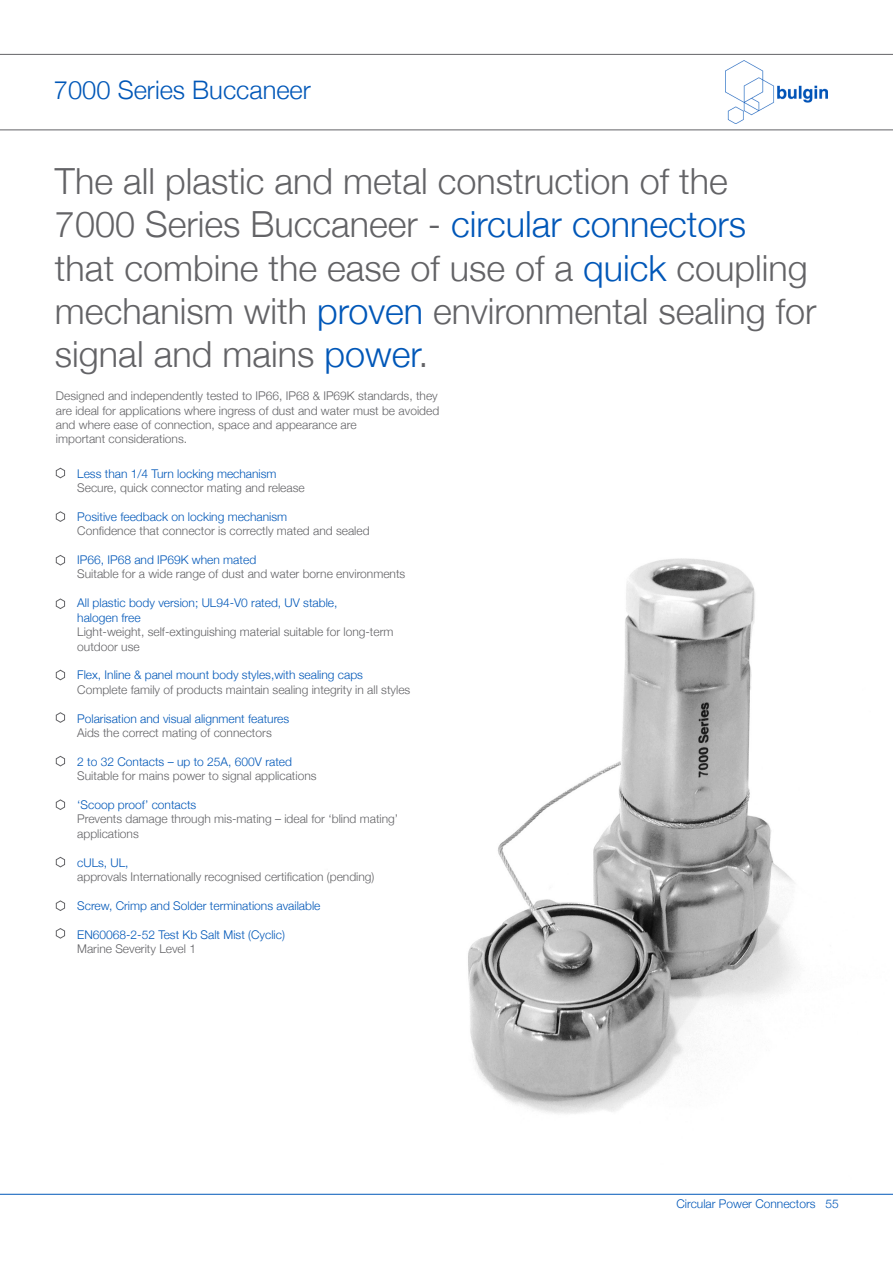
<style>
.page{position:relative;width:893px;height:1263px;background:#fff}
.page>*{position:absolute;margin:0;border:0;box-sizing:border-box;transform-origin:0 0}
.t1{font:300 36px/43.2px "Helvetica Neue";color:#636366}
.t2{font:300 25.5px "Helvetica Neue";color:#0057b8}
.t3{font:300 12px/14.4px "Helvetica Neue";color:#636366}
.t4{font:300 12px/14.4px "Helvetica Neue";color:#0057b8}
.s1{color:#0057b8}
</style>
<div class="page">
<img style="left:726px;top:61px;width:101px;height:63px">
<hr style="left:0;top:54px;width:893px;height:1px;background:#636366">
<hr style="left:0;top:129px;width:893px;height:1px;background:#636366">
<hr style="left:0;top:1194px;width:893px;height:1px;background:#0057b8">
<img style="left:468px;top:558px;width:328px;height:556px">
<svg style="left:56px;top:467px;width:10px;height:12px"></svg>
<svg style="left:56px;top:511px;width:10px;height:11px"></svg>
<svg style="left:56px;top:555px;width:10px;height:11px"></svg>
<svg style="left:56px;top:598px;width:10px;height:11px"></svg>
<svg style="left:56px;top:669px;width:10px;height:12px"></svg>
<svg style="left:56px;top:712px;width:10px;height:11px"></svg>
<svg style="left:56px;top:755px;width:10px;height:12px"></svg>
<svg style="left:56px;top:799px;width:10px;height:11px"></svg>
<svg style="left:56px;top:856px;width:10px;height:12px"></svg>
<svg style="left:56px;top:900px;width:10px;height:11px"></svg>
<svg style="left:56px;top:928px;width:10px;height:11px"></svg>
<h2 class="t2" style="left:54px;top:69px;width:259px">7000 Series Buccaneer</h2>
<h1 class="t1" style="left:55px;top:157px;width:763px">The all plastic and metal construction of the 7000 Series Buccaneer - <span class="s1">circular connectors<br></span>that combine the ease of use of a <span class="s1">quick</span> coupling mechanism with <span class="s1">proven</span> environmental sealing for signal and mains <span class="s1">power</span>.</h1>
<p class="t3" style="left:56px;top:388px;width:385px">Designed and independently tested to IP66, IP68 &amp; IP69K standards, they are ideal for applications where ingress of dust and water must be avoided and where ease of connection, space and appearance are<br>important considerations.</p>
<p class="t4" style="left:77px;top:465px;width:201px">Less than 1/4 Turn locking mechanism</p>
<p class="t3" style="left:77px;top:480px;width:229px">Secure, quick connector mating and release</p>
<p class="t4" style="left:77px;top:508px;width:212px">Positive feedback on locking mechanism</p>
<p class="t3" style="left:77px;top:523px;width:294px">Confidence that connector is correctly mated and sealed</p>
<p class="t4" style="left:77px;top:552px;width:180px">IP66, IP68 and IP69K when mated</p>
<p class="t3" style="left:77px;top:566px;width:330px">Suitable for a wide range of dust and water borne environments</p>
<p class="t4" style="left:77px;top:595px;width:262px">All plastic body version; UL94-V0 rated, UV stable, halogen free</p>
<p class="t3" style="left:77px;top:624px;width:318px">Light-weight, self-extinguishing material suitable for long-term outdoor use</p>
<p class="t4" style="left:77px;top:667px;width:287px">Flex, Inline &amp; panel mount body styles,with sealing caps</p>
<p class="t3" style="left:77px;top:681px;width:335px">Complete family of products maintain sealing integrity in all styles</p>
<p class="t4" style="left:77px;top:710px;width:214px">Polarisation and visual alignment features</p>
<p class="t3" style="left:77px;top:724px;width:196px">Aids the correct mating of connectors</p>
<p class="t4" style="left:77px;top:753px;width:216px">2 to 32 Contacts – up to 25A, 600V rated</p>
<p class="t3" style="left:77px;top:768px;width:241px">Suitable for mains power to signal applications</p>
<p class="t4" style="left:77px;top:796px;width:121px">‘Scoop proof’ contacts</p>
<p class="t3" style="left:77px;top:811px;width:322px">Prevents damage through mis-mating – ideal for ‘blind mating’ applications</p>
<p class="t4" style="left:77px;top:854px;width:53px">cULs, UL,</p>
<p class="t3" style="left:77px;top:868px;width:299px">approvals Internationally recognised certification (pending)</p>
<p class="t4" style="left:77px;top:897px;width:245px">Screw, Crimp and Solder terminations available</p>
<p class="t4" style="left:77px;top:926px;width:209px">EN60068-2-52 Test Kb Salt Mist (Cyclic)</p>
<p class="t3" style="left:77px;top:940px;width:120px">Marine Severity Level 1</p>
<p class="t4" style="left:676px;top:1196px;width:164px">Circular Power Connectors 55</p>
</div>
